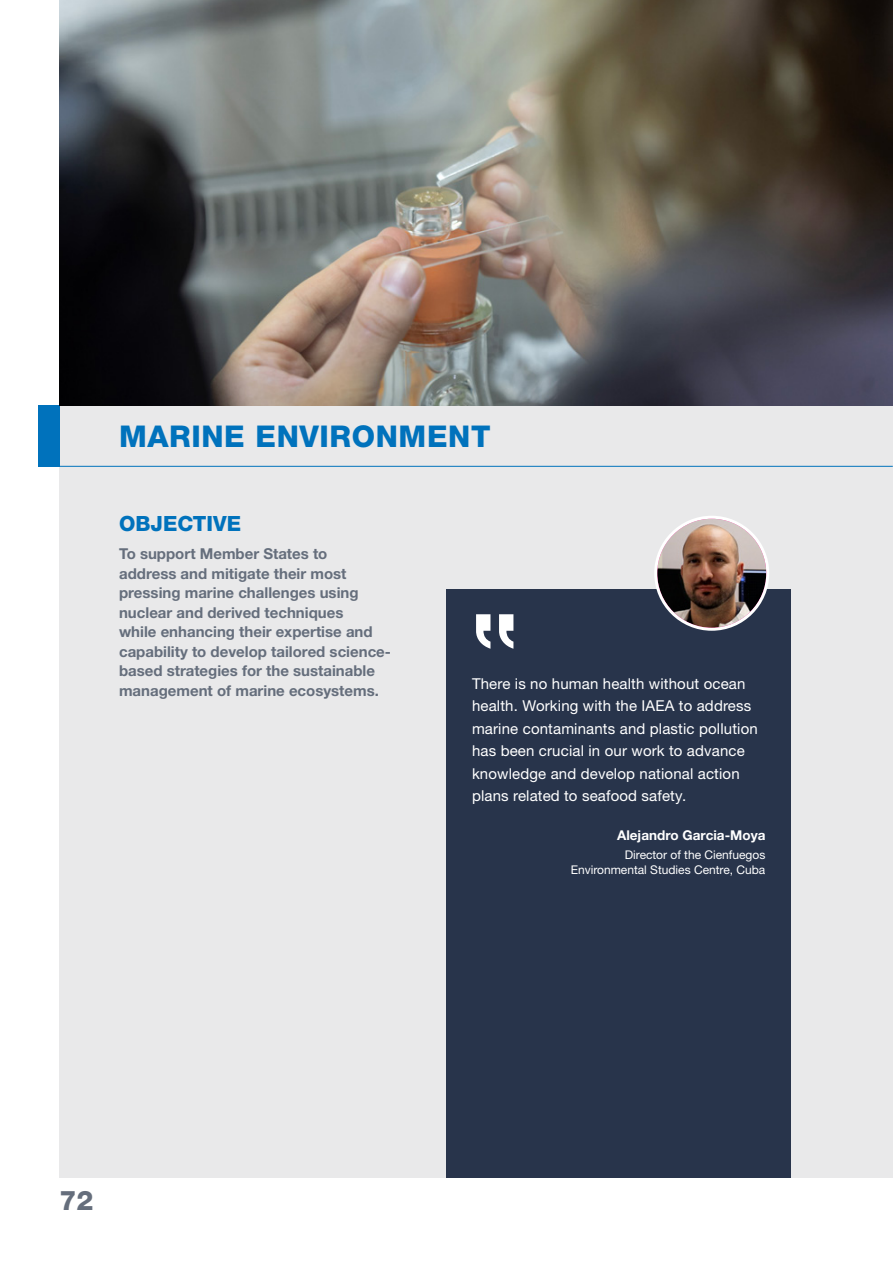
<style>
.page{position:relative;width:893px;height:1263px;background:#fff}
.page>*{position:absolute;margin:0;border:0;box-sizing:border-box;transform-origin:0 0}
.t1{font:800 30px "Helvetica Neue LTW1 G";letter-spacing:.02em;color:#0072bc}
.t2{font:800 27px "Helvetica Neue LTW1 G";color:#656e7c}
.t3{font:800 21px "Helvetica Neue LTW1 G";color:#0072bc}
.t4{font:700 15px/19.5px "Helvetica Neue LTW1 G";color:#656e7c}
.t5{font:15px/22.5px "Helvetica Neue LTW1 G";letter-spacing:.01em;color:#fff}
.t6{font:700 13.5px "Helvetica Neue LTW1 G";color:#fff}
.t7{font:12px/15px "Helvetica Neue LTW1 G";color:#fff;text-align:right}
</style>
<div class="page">
<div style="left:60px;top:405px;width:833px;height:773px;background:#e9e9ea"></div>
<div style="left:38px;top:405px;width:22px;height:61px;background:#0072bc"></div>
<div style="left:446px;top:589px;width:345px;height:589px;background:#28344b"></div>
<svg style="left:476px;top:614px;width:37px;height:35px"></svg>
<hr style="left:59px;top:405px;width:834px;height:1px;background:#0072bc">
<hr style="left:59px;top:466px;width:834px;height:1px;background:#0072bc">
<svg style="left:656px;top:517px;width:112px;height:112px"></svg>
<img style="left:657px;top:519px;width:109px;height:109px;border-radius:54px">
<div style="left:654px;top:516px;width:115px;height:115px;border:3px solid #fff;border-radius:50%"></div>
<img style="left:60px;top:0;width:833px;height:405px">
<h1 class="t1" style="left:119px;top:419px;width:373px">MARINE ENVIRONMENT</h1>
<h3 class="t3" style="left:119px;top:511px;width:123px">OBJECTIVE</h3>
<p class="t4" style="left:119px;top:544px;width:273px">To support Member States to<br>address and mitigate their most pressing marine challenges using nuclear and derived techniques<br>while enhancing their expertise and capability to develop tailored science&shy;based strategies for the sustainable management of marine ecosystems.</p>
<p class="t5" style="left:472px;top:672px;width:287px">There is no human health without ocean health. Working with the IAEA to address marine contaminants and plastic pollution has been crucial in our work to advance knowledge and develop national action plans related to seafood safety.</p>
<p class="t6" style="left:617px;top:826px;width:150px">Alejandro Garcia-Moya</p>
<p class="t7" style="left:571px;top:847px;width:196px">Director of the Cienfuegos<br>Environmental Studies Centre, Cuba</p>
<h2 class="t2" style="left:60px;top:1184px;width:36px">72</h2>
</div>
